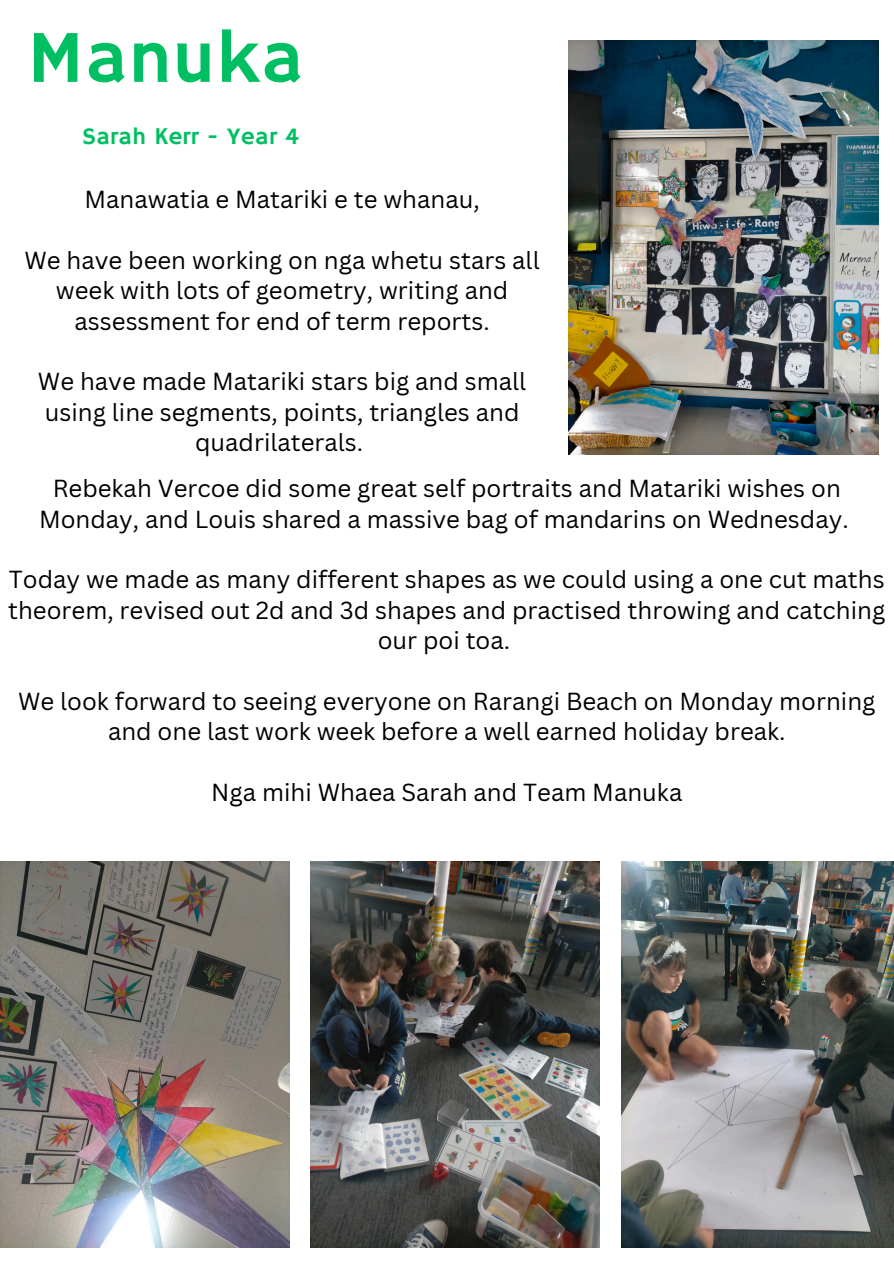
<style>
.page{position:relative;width:894px;height:1264px;background:#fff}
.page>*{position:absolute;margin:0;border:0;box-sizing:border-box;transform-origin:0 0}
.t1{font:75px "Hammersmith One";letter-spacing:.005em;color:#00bf63}
.t2{font:24px/30.3px "Canva Sans";color:#000;text-align:center}
.t3{font:24px "Hammersmith One";letter-spacing:.005em;color:#00bf63}
</style>
<div class="page">
<img style="left:568px;top:40px;width:310px;height:414px">
<img style="left:621px;top:861px;width:272px;height:386px">
<img style="left:310px;top:861px;width:289px;height:386px">
<img style="left:0;top:861px;width:289px;height:386px">
<p class="t1" style="left:27px;top:14px;width:277px">Manuka</p>
<p class="t3" style="left:82px;top:122px;width:218px">Sarah Kerr - Year 4</p>
<p class="t2" style="left:84px;top:184px;width:397px">Manawatia e Matariki e te whanau,</p>
<p class="t2" style="left:25px;top:244px;width:516px">We have been working on nga whetu stars all week with lots of geometry, writing and assessment for end of term reports.</p>
<p class="t2" style="left:38px;top:366px;width:489px">We have made Matariki stars big and small using line segments, points, triangles and quadrilaterals.</p>
<p class="t2" style="left:39px;top:473px;width:811px">Rebekah Vercoe did some great self portraits and Matariki wishes on<br>Monday, and Louis shared a massive bag of mandarins on Wednesday.</p>
<p class="t2" style="left:8px;top:564px;width:878px">Today we made as many different shapes as we could using a one cut maths theorem, revised out 2d and 3d shapes and practised throwing and catching our poi toa.</p>
<p class="t2" style="left:18px;top:685px;width:858px">We look forward to seeing everyone on Rarangi Beach on Monday morning and one last work week before a well earned holiday break.</p>
<p class="t2" style="left:211px;top:776px;width:472px">Nga mihi Whaea Sarah and Team Manuka</p>
</div>
